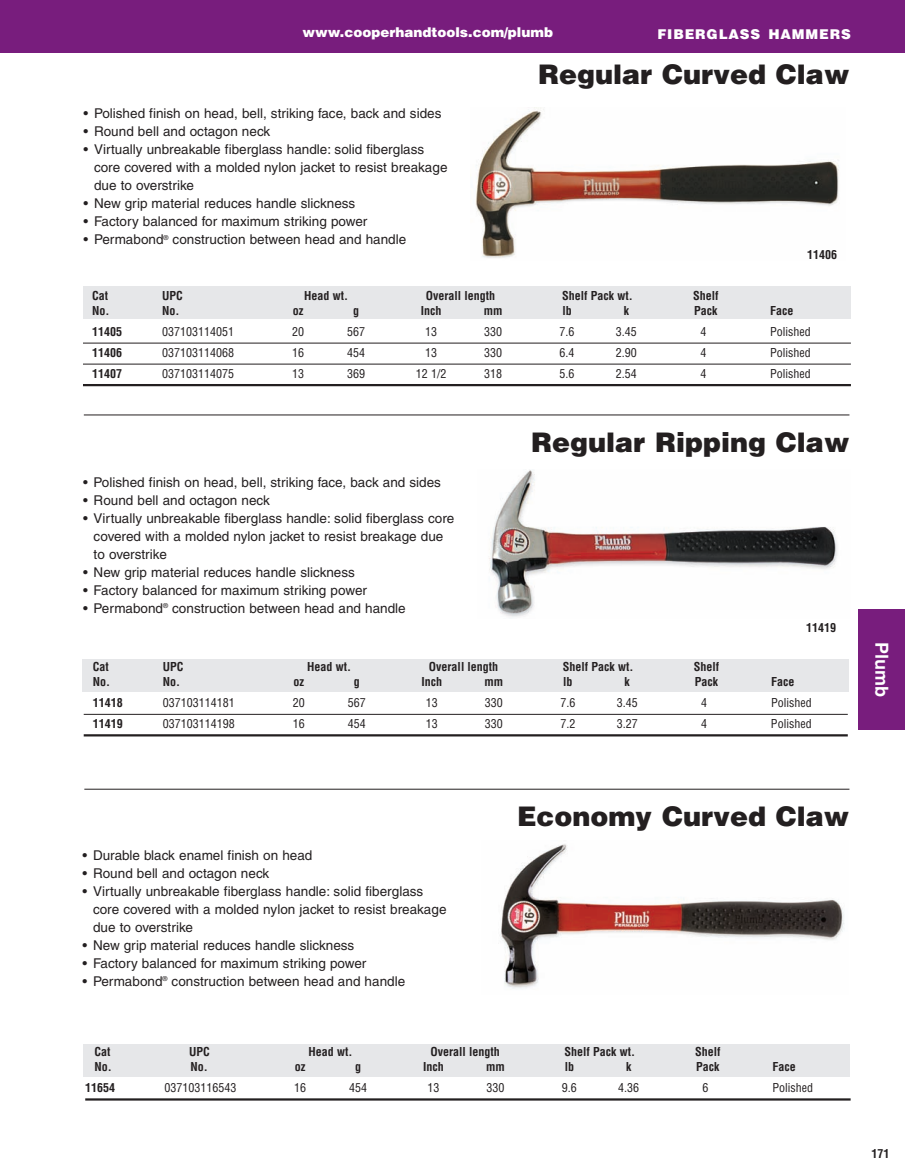
<style>
.page{position:relative;width:905px;height:1175px;background:#fff}
.page>*{position:absolute;margin:0;border:0;box-sizing:border-box;transform-origin:0 0}
.t1{font:900 27px "Helvetica";color:#231f20}
.t2{font:700 18px "Helvetica";color:#fff}
.t3{font:13.5px/18px "Helvetica";color:#231f20}
.t4{font:900 13.5px "Helvetica";color:#fff}
.t5{font:900 13.5px "Helvetica";letter-spacing:.06em;color:#fff}
.t6{font:700 condensed 12px "Helvetica";color:#231f20}
.t7{font:condensed 12px "Helvetica";color:#231f20}
</style>
<div class="page">
<div style="left:0;top:0;width:904px;height:53px;background:#781d7d"></div>
<div style="left:858px;top:609px;width:46px;height:120px;background:#781d7d"></div>
<img style="left:475px;top:108px;width:364px;height:150px">
<div style="left:83px;top:286px;width:767px;height:33px;background:#e6e7e9"></div>
<hr style="left:83px;top:343px;width:767px;height:1px;background:#231f20">
<hr style="left:83px;top:364px;width:767px;height:1px;background:#231f20">
<hr style="left:83px;top:384px;width:767px;height:2px;background:#231f20">
<div style="left:81px;top:659px;width:767px;height:32px;background:#e6e7e9"></div>
<hr style="left:84px;top:414px;width:765px;height:1px;background:#231f20">
<img style="left:489px;top:470px;width:348px;height:147px">
<hr style="left:84px;top:714px;width:763px;height:1px;background:#231f20">
<hr style="left:84px;top:734px;width:763px;height:2px;background:#231f20">
<hr style="left:84px;top:788px;width:765px;height:1px;background:#231f20">
<img style="left:501px;top:844px;width:344px;height:145px">
<div style="left:83px;top:1044px;width:767px;height:32px;background:#e6e7e9"></div>
<hr style="left:85px;top:1098px;width:765px;height:2px;background:#231f20">
<p class="t4" style="left:302px;top:24px;width:252px">www.cooperhandtools.com/plumb</p>
<p class="t5" style="left:657px;top:26px;width:195px">FIBERGLASS HAMMERS</p>
<h1 class="t1" style="left:538px;top:59px;width:313px">Regular Curved Claw</h1>
<p class="t3" style="left:84px;top:106px;width:359px">• Polished finish on head, bell, striking face, back and sides</p>
<p class="t3" style="left:84px;top:124px;width:188px">• Round bell and octagon neck</p>
<p class="t3" style="left:94px;top:142px;width:355px;text-indent:-11px">• Virtually unbreakable fiberglass handle: solid fiberglass core covered with a molded nylon jacket to resist breakage due to overstrike</p>
<p class="t3" style="left:84px;top:196px;width:273px">• New grip material reduces handle slickness</p>
<p class="t3" style="left:84px;top:214px;width:285px">• Factory balanced for maximum striking power</p>
<p class="t3" style="left:84px;top:232px;width:324px">• Permabond<sup>®</sup> construction between head and handle</p>
<p class="t6" style="left:807px;top:247px;width:31px">11406</p>
<p class="t6" style="left:92px;top:289px;width:18px">Cat</p>
<p class="t6" style="left:162px;top:289px;width:22px">UPC</p>
<p class="t6" style="left:304px;top:289px;width:45px">Head wt.</p>
<p class="t6" style="left:426px;top:289px;width:71px">Overall length</p>
<p class="t6" style="left:562px;top:289px;width:72px">Shelf Pack wt.</p>
<p class="t6" style="left:693px;top:289px;width:27px">Shelf</p>
<p class="t6" style="left:92px;top:304px;width:19px">No.</p>
<p class="t6" style="left:162px;top:304px;width:19px">No.</p>
<p class="t6" style="left:293px;top:304px;width:12px">oz</p>
<p class="t6" style="left:353px;top:304px;width:7px">g</p>
<p class="t6" style="left:421px;top:304px;width:22px">Inch</p>
<p class="t6" style="left:484px;top:304px;width:20px">mm</p>
<p class="t6" style="left:562px;top:304px;width:11px">lb</p>
<p class="t6" style="left:624px;top:304px;width:7px">k</p>
<p class="t6" style="left:694px;top:304px;width:25px">Pack</p>
<p class="t6" style="left:770px;top:304px;width:25px">Face</p>
<p class="t6" style="left:92px;top:325px;width:31px">11405</p>
<p class="t7" style="left:162px;top:325px;width:73px">037103114051</p>
<p class="t7" style="left:292px;top:325px;width:13px">20</p>
<p class="t7" style="left:347px;top:325px;width:19px">567</p>
<p class="t7" style="left:425px;top:325px;width:13px">13</p>
<p class="t7" style="left:484px;top:325px;width:19px">330</p>
<p class="t7" style="left:559px;top:325px;width:16px">7.6</p>
<p class="t7" style="left:616px;top:325px;width:22px">3.45</p>
<p class="t7" style="left:700px;top:325px;width:7px">4</p>
<p class="t7" style="left:770px;top:325px;width:42px">Polished</p>
<p class="t6" style="left:92px;top:346px;width:31px">11406</p>
<p class="t7" style="left:162px;top:346px;width:73px">037103114068</p>
<p class="t7" style="left:292px;top:346px;width:13px">16</p>
<p class="t7" style="left:347px;top:346px;width:19px">454</p>
<p class="t7" style="left:425px;top:346px;width:13px">13</p>
<p class="t7" style="left:484px;top:346px;width:19px">330</p>
<p class="t7" style="left:559px;top:346px;width:16px">6.4</p>
<p class="t7" style="left:616px;top:346px;width:22px">2.90</p>
<p class="t7" style="left:700px;top:346px;width:7px">4</p>
<p class="t7" style="left:770px;top:346px;width:42px">Polished</p>
<p class="t6" style="left:92px;top:367px;width:31px">11407</p>
<p class="t7" style="left:162px;top:367px;width:73px">037103114075</p>
<p class="t7" style="left:292px;top:367px;width:13px">13</p>
<p class="t7" style="left:347px;top:367px;width:19px">369</p>
<p class="t7" style="left:416px;top:367px;width:32px">12 1/2</p>
<p class="t7" style="left:484px;top:367px;width:19px">318</p>
<p class="t7" style="left:559px;top:367px;width:16px">5.6</p>
<p class="t7" style="left:616px;top:367px;width:22px">2.54</p>
<p class="t7" style="left:700px;top:367px;width:7px">4</p>
<p class="t7" style="left:770px;top:367px;width:42px">Polished</p>
<p class="t3" style="left:83px;top:474px;width:359px">• Polished finish on head, bell, striking face, back and sides</p>
<p class="t3" style="left:83px;top:492px;width:188px">• Round bell and octagon neck</p>
<p class="t3" style="left:94px;top:510px;width:362px;text-indent:-11px">• Virtually unbreakable fiberglass handle: solid fiberglass core covered with a molded nylon jacket to resist breakage due to overstrike</p>
<p class="t3" style="left:83px;top:564px;width:273px">• New grip material reduces handle slickness</p>
<p class="t3" style="left:83px;top:582px;width:285px">• Factory balanced for maximum striking power</p>
<p class="t3" style="left:83px;top:600px;width:324px">• Permabond<sup>®</sup> construction between head and handle</p>
<h1 class="t1" style="left:531px;top:426px;width:320px">Regular Ripping Claw</h1>
<p class="t6" style="left:806px;top:620px;width:31px">11419</p>
<p class="t6" style="left:93px;top:660px;width:18px">Cat</p>
<p class="t6" style="left:163px;top:660px;width:22px">UPC</p>
<p class="t6" style="left:307px;top:660px;width:45px">Head wt.</p>
<p class="t6" style="left:429px;top:660px;width:71px">Overall length</p>
<p class="t6" style="left:563px;top:660px;width:72px">Shelf Pack wt.</p>
<p class="t6" style="left:693px;top:660px;width:27px">Shelf</p>
<p class="t6" style="left:93px;top:675px;width:19px">No.</p>
<p class="t6" style="left:163px;top:675px;width:19px">No.</p>
<p class="t6" style="left:293px;top:675px;width:12px">oz</p>
<p class="t6" style="left:354px;top:675px;width:7px">g</p>
<p class="t6" style="left:421px;top:675px;width:22px">Inch</p>
<p class="t6" style="left:484px;top:675px;width:20px">mm</p>
<p class="t6" style="left:563px;top:675px;width:11px">lb</p>
<p class="t6" style="left:624px;top:675px;width:7px">k</p>
<p class="t6" style="left:694px;top:675px;width:25px">Pack</p>
<p class="t6" style="left:771px;top:675px;width:25px">Face</p>
<p class="t6" style="left:93px;top:696px;width:31px">11418</p>
<p class="t7" style="left:163px;top:696px;width:73px">037103114181</p>
<p class="t7" style="left:293px;top:696px;width:13px">20</p>
<p class="t7" style="left:348px;top:696px;width:19px">567</p>
<p class="t7" style="left:426px;top:696px;width:13px">13</p>
<p class="t7" style="left:485px;top:696px;width:19px">330</p>
<p class="t7" style="left:560px;top:696px;width:16px">7.6</p>
<p class="t7" style="left:616px;top:696px;width:22px">3.45</p>
<p class="t7" style="left:701px;top:696px;width:7px">4</p>
<p class="t7" style="left:771px;top:696px;width:42px">Polished</p>
<p class="t6" style="left:93px;top:717px;width:31px">11419</p>
<p class="t7" style="left:163px;top:717px;width:73px">037103114198</p>
<p class="t7" style="left:293px;top:717px;width:13px">16</p>
<p class="t7" style="left:348px;top:717px;width:19px">454</p>
<p class="t7" style="left:426px;top:717px;width:13px">13</p>
<p class="t7" style="left:485px;top:717px;width:19px">330</p>
<p class="t7" style="left:560px;top:717px;width:16px">7.2</p>
<p class="t7" style="left:616px;top:717px;width:22px">3.27</p>
<p class="t7" style="left:701px;top:717px;width:7px">4</p>
<p class="t7" style="left:771px;top:717px;width:42px">Polished</p>
<h2 class="t2" style="left:889px;top:642px;width:56px;rotate:90deg">Plumb</h2>
<p class="t3" style="left:82px;top:847px;width:231px">• Durable black enamel finish on head</p>
<p class="t3" style="left:82px;top:865px;width:188px">• Round bell and octagon neck</p>
<p class="t3" style="left:93px;top:883px;width:355px;text-indent:-11px">• Virtually unbreakable fiberglass handle: solid fiberglass core covered with a molded nylon jacket to resist breakage due to overstrike</p>
<p class="t3" style="left:83px;top:937px;width:273px">• New grip material reduces handle slickness</p>
<p class="t3" style="left:83px;top:955px;width:285px">• Factory balanced for maximum striking power</p>
<p class="t3" style="left:83px;top:973px;width:324px">• Permabond<sup>®</sup> construction between head and handle</p>
<h1 class="t1" style="left:517px;top:801px;width:334px">Economy Curved Claw</h1>
<p class="t6" style="left:94px;top:1045px;width:18px">Cat</p>
<p class="t6" style="left:189px;top:1045px;width:22px">UPC</p>
<p class="t6" style="left:308px;top:1045px;width:45px">Head wt.</p>
<p class="t6" style="left:430px;top:1045px;width:71px">Overall length</p>
<p class="t6" style="left:564px;top:1045px;width:72px">Shelf Pack wt.</p>
<p class="t6" style="left:695px;top:1045px;width:27px">Shelf</p>
<p class="t6" style="left:94px;top:1060px;width:19px">No.</p>
<p class="t6" style="left:191px;top:1060px;width:19px">No.</p>
<p class="t6" style="left:295px;top:1060px;width:12px">oz</p>
<p class="t6" style="left:355px;top:1060px;width:7px">g</p>
<p class="t6" style="left:423px;top:1060px;width:22px">Inch</p>
<p class="t6" style="left:486px;top:1060px;width:20px">mm</p>
<p class="t6" style="left:564px;top:1060px;width:11px">lb</p>
<p class="t6" style="left:626px;top:1060px;width:7px">k</p>
<p class="t6" style="left:696px;top:1060px;width:25px">Pack</p>
<p class="t6" style="left:772px;top:1060px;width:25px">Face</p>
<p class="t6" style="left:85px;top:1081px;width:31px">11654</p>
<p class="t7" style="left:164px;top:1081px;width:73px">037103116543</p>
<p class="t7" style="left:294px;top:1081px;width:13px">16</p>
<p class="t7" style="left:349px;top:1081px;width:19px">454</p>
<p class="t7" style="left:427px;top:1081px;width:13px">13</p>
<p class="t7" style="left:486px;top:1081px;width:19px">330</p>
<p class="t7" style="left:562px;top:1081px;width:16px">9.6</p>
<p class="t7" style="left:618px;top:1081px;width:22px">4.36</p>
<p class="t7" style="left:702px;top:1081px;width:7px">6</p>
<p class="t7" style="left:772px;top:1081px;width:42px">Polished</p>
<p class="t6" style="left:871px;top:1146px;width:19px">171</p>
</div>
